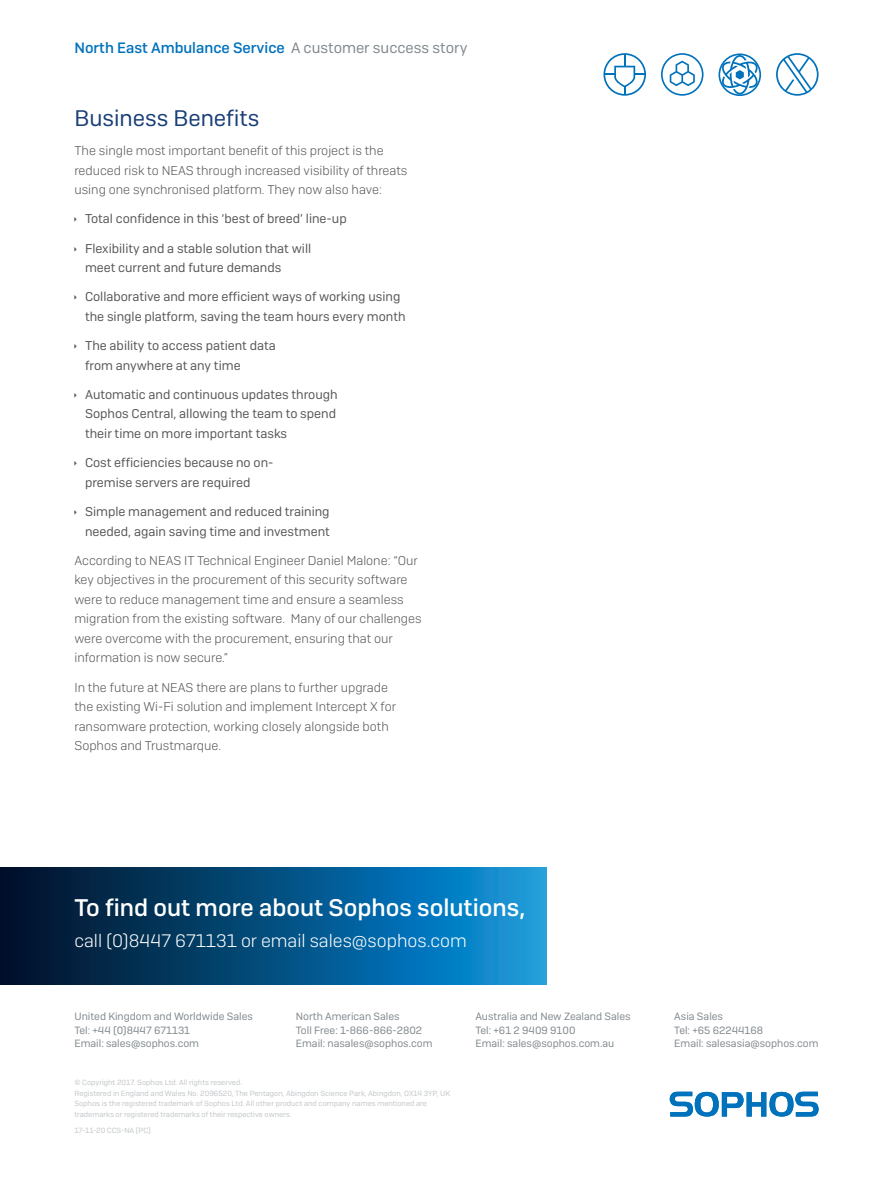
<style>
.page{position:relative;width:893px;height:1191px;background:#fff}
.page>*{position:absolute;margin:0;border:0;box-sizing:border-box;transform-origin:0 0}
.CTA_Heading{font:500 24px "Sophos Sans";color:#fff}
.Body_Copy{font:22.5px "Sophos Sans";color:#193f77}
.CTA_Copy{font:300 18px "Sophos Sans";color:#fff}
.Page_Header{font:500 15px "Sophos Sans";color:#0072bc}
.Body_Copy-2{font:300 12.75px/19.5px "Sophos Sans";color:#57585a}
.t1{font:12.75px/19.5px "Sophos Sans";color:#57585a}
.Sales_Address{font:10.5px "Sophos Sans";color:#81898e}
.Copyright{font:7.5px/10.5px "Sophos Sans";color:#c2c6c9}
.Job_No__and_Version{font:7.5px "Sophos Sans";color:#c2c6c9}
.s1{font-weight:400;color:#81898e}
</style>
<div class="page">
<svg style="left:670px;top:1091px;width:149px;height:25px"></svg>
<svg style="left:0;top:867px;width:546px;height:117px;background:#055081"></svg>
<svg style="left:718px;top:53px;width:43px;height:43px"></svg>
<svg style="left:776px;top:53px;width:43px;height:43px"></svg>
<svg style="left:603px;top:53px;width:43px;height:43px"></svg>
<svg style="left:661px;top:53px;width:42px;height:43px"></svg>
<p class="Page_Header" style="left:74px;top:39px;width:394px">North East Ambulance Service <span class="s1">A customer success story</span></p>
<p class="Body_Copy" style="left:74px;top:105px;width:187px">Business Benefits</p>
<p class="Body_Copy-2" style="left:74px;top:141px;width:335px">The single most important benefit of this project is the reduced risk to NEAS through increased visibility of threats using one synchronised platform. They now also have:</p>
<p class="t1" style="left:85px;top:209px;width:263px">Total confidence in this ‘best of breed’ line-up</p>
<p class="t1" style="left:85px;top:238px;width:228px">Flexibility and a stable solution that will meet current and future demands</p>
<p class="t1" style="left:85px;top:287px;width:322px">Collaborative and more efficient ways of working using the single platform, saving the team hours every month</p>
<p class="t1" style="left:85px;top:336px;width:192px">The ability to access patient data from anywhere at any time</p>
<p class="t1" style="left:85px;top:384px;width:254px">Automatic and continuous updates through<br>Sophos Central, allowing the team to spend their time on more important tasks</p>
<p class="t1" style="left:85px;top:453px;width:190px">Cost efficiencies because no on&shy;premise servers are required</p>
<p class="t1" style="left:85px;top:501px;width:246px">Simple management and reduced training needed, again saving time and investment</p>
<p class="Body_Copy-2" style="left:74px;top:550px;width:349px">According to NEAS IT Technical Engineer Daniel Malone: “Our key objectives in the procurement of this security software were to reduce management time and ensure a seamless migration from the existing software. Many of our challenges were overcome with the procurement, ensuring that our information is now secure.”</p>
<p class="Body_Copy-2" style="left:74px;top:677px;width:323px">In the future at NEAS there are plans to further upgrade the existing Wi-Fi solution and implement Intercept X for ransomware protection, working closely alongside both Sophos and Trustmarque.</p>
<p class="CTA_Heading" style="left:74px;top:893px;width:452px">To find out more about Sophos solutions,</p>
<p class="CTA_Copy" style="left:74px;top:930px;width:394px">call (0)8447 671131 or email sales@sophos.com</p>
<p class="Sales_Address" style="left:74px;top:1010px;width:180px">United Kingdom and Worldwide Sales</p>
<p class="Sales_Address" style="left:74px;top:1023px;width:117px">Tel: +44 (0)8447 671131</p>
<p class="Sales_Address" style="left:74px;top:1037px;width:126px">Email: sales@sophos.com</p>
<p class="Sales_Address" style="left:296px;top:1010px;width:105px">North American Sales</p>
<p class="Sales_Address" style="left:296px;top:1023px;width:128px">Toll Free: 1-866-866-2802</p>
<p class="Sales_Address" style="left:296px;top:1037px;width:138px">Email: nasales@sophos.com</p>
<p class="Copyright" style="left:74px;top:1077px;width:169px">© Copyright 2017. Sophos Ltd. All rights reserved.</p>
<p class="Copyright" style="left:74px;top:1087px;width:377px">Registered in England and Wales No. 2096520, The Pentagon, Abingdon Science Park, Abingdon, OX14 3YP, UK</p>
<p class="Copyright" style="left:74px;top:1098px;width:354px">Sophos is the registered trademark of Sophos Ltd. All other product and company names mentioned are trademarks or registered trademarks of their respective owners.</p>
<p class="Job_No__and_Version" style="left:74px;top:1125px;width:78px">17-11-20 CCS-NA (PC)</p>
<p class="Sales_Address" style="left:475px;top:1010px;width:157px">Australia and New Zealand Sales</p>
<p class="Sales_Address" style="left:475px;top:1023px;width:102px">Tel: +61 2 9409 9100</p>
<p class="Sales_Address" style="left:475px;top:1037px;width:140px">Email: sales@sophos.com.au</p>
<p class="Sales_Address" style="left:674px;top:1010px;width:50px">Asia Sales</p>
<p class="Sales_Address" style="left:674px;top:1023px;width:90px">Tel: +65 62244168</p>
<p class="Sales_Address" style="left:674px;top:1037px;width:146px">Email: salesasia@sophos.com</p>
</div>
